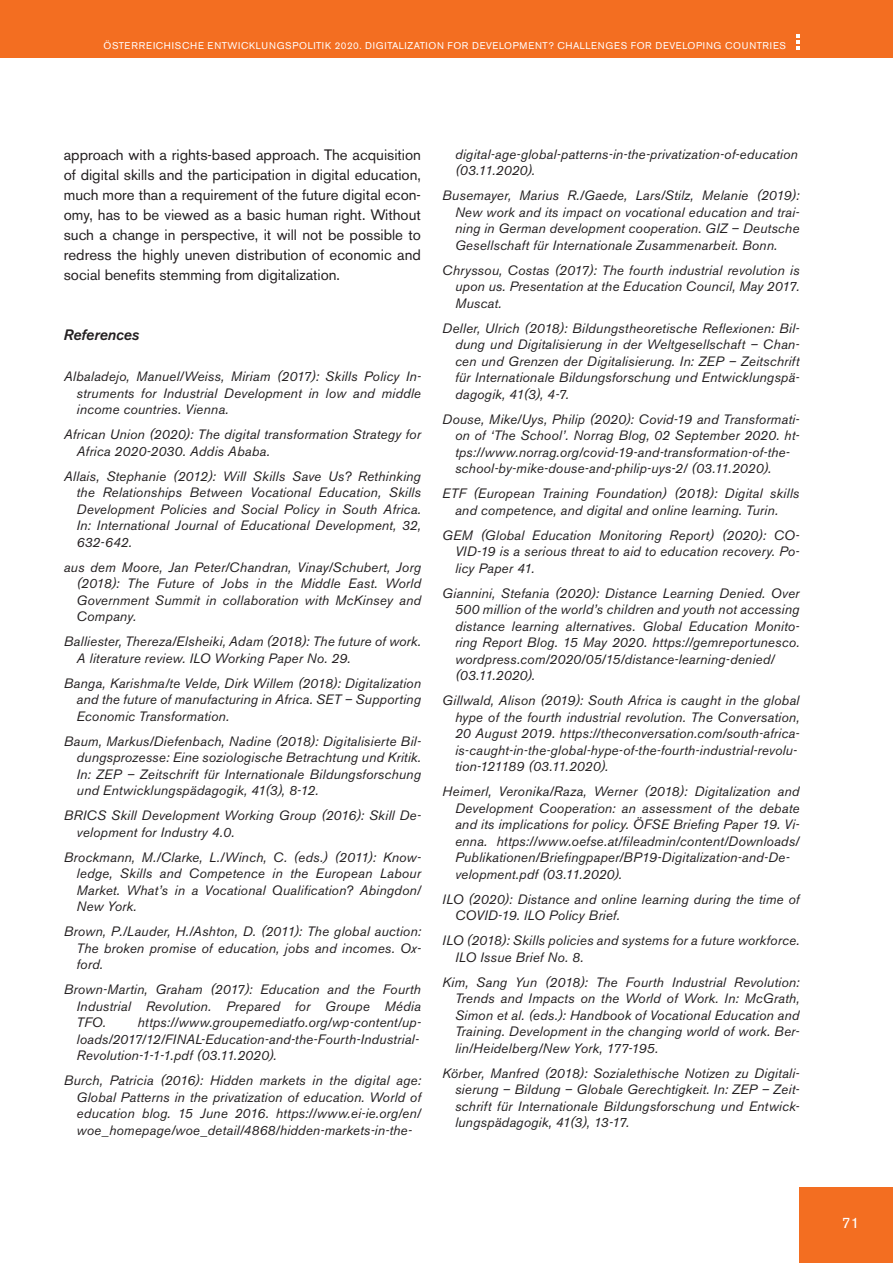
<style>
.page{position:relative;width:893px;height:1263px;background:#fff}
.page>*{position:absolute;margin:0;border:0;box-sizing:border-box;transform-origin:0 0}
.t1{font:15px/20px "Akzidenz Grotesk BE";color:#231f20;text-align:justify}
.t2{font:italic 500 15px "Akzidenz Grotesk BE";color:#231f20}
.t3{font:15px "Akzidenz Grotesk BE";color:#fff}
.t4{font:italic 13.5px/16.5px "Akzidenz Grotesk BE";letter-spacing:.01em;color:#231f20;text-align:justify}
.t5{font:9.75px "Akzidenz Grotesk BE";letter-spacing:.07em;color:#fff}
</style>
<div class="page">
<div style="left:0;top:0;width:893px;height:58px;background:#f36e21"></div>
<svg style="left:796px;top:34px;width:3px;height:15px"></svg>
<div style="left:799px;top:1188px;width:94px;height:75px;background:#f36e21"></div>
<p class="t5" style="left:103px;top:40px;width:684px">Österreichische Entwicklungspolitik 2020. Digitalization for development? Challenges for developing countries</p>
<p class="t1" style="left:64px;top:145px;width:359px">approach with a rights-based approach. The acquisition of digital skills and the participation in digital education, much more than a requirement of the future digital econ&shy;omy, has to be viewed as a basic human right. Without such a change in perspective, it will not be possible to redress the highly uneven distribution of economic and social benefits stemming from digitalization.</p>
<p class="t2" style="left:64px;top:326px;width:77px">References</p>
<p class="t4" style="left:77px;top:368px;width:346px;text-indent:-13px">Albaladejo, Manuel/Weiss, Miriam (2017): Skills Policy In&shy;struments for Industrial Development in low and middle income countries. Vienna.</p>
<p class="t4" style="left:77px;top:426px;width:346px;text-indent:-13px">African Union (2020): The digital transformation Strategy for<br>Africa 2020-2030. Addis Ababa.</p>
<p class="t4" style="left:77px;top:468px;width:346px;text-indent:-13px">Allais, Stephanie (2012): Will Skills Save Us? Rethinking the Relationships Between Vocational Education, Skills Development Policies and Social Policy in South Africa.<br>In: International Journal of Educational Development, 32, 632-642.</p>
<p class="t4" style="left:77px;top:559px;width:346px;text-indent:-13px">aus dem Moore, Jan Peter/Chandran, Vinay/Schubert, Jorg (2018): The Future of Jobs in the Middle East. World Government Summit in collaboration with McKinsey and Company.</p>
<p class="t4" style="left:77px;top:633px;width:346px;text-indent:-13px">Balliester, Thereza/Elsheiki, Adam (2018): The future of work.<br>A literature review. ILO Working Paper No. 29.</p>
<p class="t4" style="left:77px;top:675px;width:346px;text-indent:-13px">Banga, Karishma/te Velde, Dirk Willem (2018): Digitalization and the future of manufacturing in Africa. SET – Supporting Economic Transformation.</p>
<p class="t4" style="left:77px;top:733px;width:346px;text-indent:-13px">Baum, Markus/Diefenbach, Nadine (2018): Digitalisierte Bil&shy;dungsprozesse: Eine soziologische Betrachtung und Kritik.<br>In: ZEP – Zeitschrift für Internationale Bildungsforschung und Entwicklungspädagogik, 41(3), 8-12.</p>
<p class="t4" style="left:77px;top:807px;width:346px;text-indent:-13px">BRICS Skill Development Working Group (2016): Skill De&shy;velopment for Industry 4.0.</p>
<p class="t4" style="left:77px;top:849px;width:346px;text-indent:-13px">Brockmann, M./Clarke, L./Winch, C. (eds.) (2011): Know&shy;ledge, Skills and Competence in the European Labour Market. What’s in a Vocational Qualification? Abingdon/ New York.</p>
<p class="t4" style="left:77px;top:923px;width:346px;text-indent:-13px">Brown, P./Lauder, H./Ashton, D. (2011): The global auction:<br>The broken promise of education, jobs and incomes. Ox&shy;ford.</p>
<p class="t4" style="left:77px;top:981px;width:346px;text-indent:-13px">Brown-Martin, Graham (2017): Education and the Fourth Industrial Revolution. Prepared for Groupe Média TFO.</p>
<p class="t4" style="left:77px;top:1014px;width:346px;text-align:left;text-indent:61px">https://www.groupemediatfo.org/wp-content/up&shy;loads/2017/12/FINAL-Education-and-the-Fourth-Industrial-<br>Revolution-1-1-1.pdf (03.11.2020).</p>
<p class="t4" style="left:77px;top:1072px;width:346px;text-indent:-13px">Burch, Patricia (2016): Hidden markets in the digital age:<br>Global Patterns in the privatization of education. World of education blog. 15 June 2016. https://www.ei-ie.org/en/ woe_homepage/woe_detail/4868/hidden-markets-in-the-</p>
<p class="t4" style="left:455px;top:146px;width:344px">digital-age-global-patterns-in-the-privatization-of-education (03.11.2020).</p>
<p class="t4" style="left:455px;top:187px;width:346px;text-indent:-13px">Busemayer, Marius R./Gaede, Lars/Stilz, Melanie (2019):<br>New work and its impact on vocational education and trai&shy;ning in German development cooperation. GIZ – Deutsche Gesellschaft für Internationale Zusammenarbeit. Bonn.</p>
<p class="t4" style="left:455px;top:262px;width:346px;text-indent:-13px">Chryssou, Costas (2017): The fourth industrial revolution is upon us. Presentation at the Education Council, May 2017.<br>Muscat.</p>
<p class="t4" style="left:455px;top:320px;width:346px;text-indent:-13px">Deller, Ulrich (2018): Bildungstheoretische Reflexionen: Bil&shy;dung und Digitalisierung in der Weltgesellschaft – Chan&shy;cen und Grenzen der Digitalisierung. In: ZEP – Zeitschrift für Internationale Bildungsforschung und Entwicklungspä&shy;dagogik, 41(3), 4-7.</p>
<p class="t4" style="left:455px;top:411px;width:346px;text-align:left;text-indent:-13px">Douse, Mike/Uys, Philip (2020): Covid-19 and Transformati&shy;on of ‘The School’. Norrag Blog, 02 September 2020. ht&shy;tps://www.norrag.org/covid-19-and-transformation-of-the&shy;school-by-mike-douse-and-philip-uys-2/ (03.11.2020).</p>
<p class="t4" style="left:455px;top:485px;width:346px;text-indent:-13px">ETF (European Training Foundation) (2018): Digital skills and competence, and digital and online learning. Turin.</p>
<p class="t4" style="left:455px;top:527px;width:346px;text-indent:-13px">GEM (Global Education Monitoring Report) (2020): CO-VID-19 is a serious threat to aid to education recovery. Po&shy;licy Paper 41.</p>
<p class="t4" style="left:455px;top:585px;width:346px;text-align:left;text-indent:-13px">Giannini, Stefania (2020): Distance Learning Denied. Over 500 million of the world’s children and youth not accessing distance learning alternatives. Global Education Monito&shy;ring Report Blog. 15 May 2020. https://gemreportunesco. wordpress.com/2020/05/15/distance-learning-denied/ (03.11.2020).</p>
<p class="t4" style="left:455px;top:692px;width:346px;text-align:left;text-indent:-13px">Gillwald, Alison (2019): South Africa is caught in the global hype of the fourth industrial revolution. The Conversation, 20 August 2019. https://theconversation.com/south-africa&shy;is-caught-in-the-global-hype-of-the-fourth-industrial-revolu&shy;tion-121189 (03.11.2020).</p>
<p class="t4" style="left:455px;top:783px;width:346px;text-align:left;text-indent:-13px">Heimerl, Veronika/Raza, Werner (2018): Digitalization and Development Cooperation: an assessment of the debate and its implications for policy. ÖFSE Briefing Paper 19. Vi&shy;enna. https://www.oefse.at/fileadmin/content/Downloads/ Publikationen/Briefingpaper/BP19-Digitalization-and-De&shy;velopment.pdf (03.11.2020).</p>
<p class="t4" style="left:455px;top:890px;width:346px;text-indent:-13px">ILO (2020): Distance and online learning during the time of<br>COVID-19. ILO Policy Brief.</p>
<p class="t4" style="left:455px;top:932px;width:346px;text-indent:-13px">ILO (2018): Skills policies and systems for a future workforce.<br>ILO Issue Brief No. 8.</p>
<p class="t4" style="left:455px;top:973px;width:346px;text-indent:-13px">Kim, Sang Yun (2018): The Fourth Industrial Revolution:<br>Trends and Impacts on the World of Work. In: McGrath, Simon et al. (eds.): Handbook of Vocational Education and Training. Development in the changing world of work. Ber&shy;lin/Heidelberg/New York, 177-195.</p>
<p class="t4" style="left:455px;top:1064px;width:346px;text-indent:-13px">Körber, Manfred (2018): Sozialethische Notizen zu Digitali&shy;sierung – Bildung – Globale Gerechtigkeit. In: ZEP – Zeit&shy;schrift für Internationale Bildungsforschung und Entwick&shy;lungspädagogik, 41(3), 13-17.</p>
<p class="t3" style="left:842px;top:1214px;width:19px">71</p>
</div>
